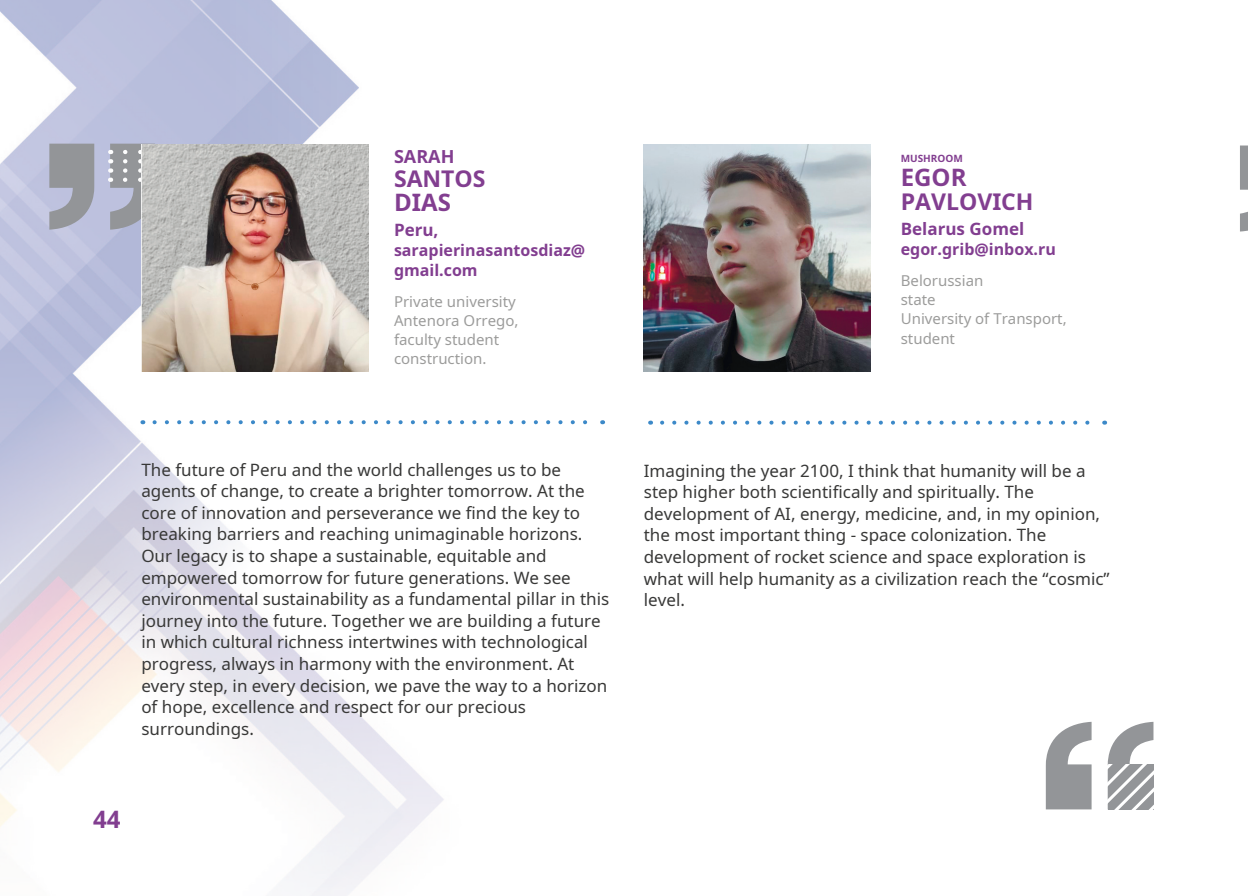
<style>
.page{position:relative;width:1248px;height:896px;background:#fff}
.page>*{position:absolute;margin:0;border:0;box-sizing:border-box;transform-origin:0 0}
.t1{font:700 24px "Noto Sans";color:#823e90}
.t2{font:700 23px "Noto Sans";color:#823e90}
.t3{font:700 18px "Noto Sans";color:#823e90}
.t4{font:17px/21.6px "Noto Sans";color:#383837}
.t5{font:700 17px "Noto Sans";color:#823e90}
.t6{font:700 16px/20px "Noto Sans";color:#823e90}
.t7{font:15px/19.2px "Noto Sans";color:#9c9c9b}
.t8{font:700 10px "Noto Sans";color:#823e90}
</style>
<div class="page">
<img style="left:0;top:0;width:561px;height:896px">
<svg style="left:49px;top:144px;width:45px;height:86px;background:#9c9fa7"></svg>
<svg style="left:110px;top:144px;width:46px;height:86px;background:#a1a3ac"></svg>
<svg style="left:1045px;top:722px;width:46px;height:87px"></svg>
<svg style="left:1107px;top:722px;width:46px;height:87px"></svg>
<img style="left:141px;top:145px;width:227px;height:227px">
<svg style="left:154px;top:420px;width:434px;height:4px"></svg>
<svg style="left:662px;top:421px;width:428px;height:4px"></svg>
<img style="left:643px;top:145px;width:227px;height:226px">
<svg style="left:1240px;top:145px;width:7px;height:86px"></svg>
<p class="t3" style="left:394px;top:143px;width:62px">SARAH</p>
<h2 class="t2" style="left:394px;top:162px;width:93px">SANTOS</h2>
<h1 class="t1" style="left:394px;top:185px;width:58px">DIAS</h1>
<p class="t5" style="left:394px;top:218px;width:46px">Peru,</p>
<p class="t6" style="left:394px;top:240px;width:193px">sarapierinasantosdiaz@ gmail.com</p>
<p class="t7" style="left:394px;top:291px;width:126px">Private university<br>Antenora Orrego, faculty student construction.</p>
<p class="t8" style="left:900px;top:151px;width:64px">MUSHROOM</p>
<h1 class="t1" style="left:900px;top:160px;width:67px">EGOR</h1>
<h2 class="t2" style="left:900px;top:185px;width:134px">PAVLOVICH</h2>
<p class="t5" style="left:900px;top:217px;width:125px">Belarus Gomel</p>
<p class="t6" style="left:900px;top:239px;width:157px">egor.grib@inbox.ru</p>
<p class="t7" style="left:900px;top:270px;width:167px">Belorussian<br>state<br>University of Transport, student</p>
<p class="t4" style="left:141px;top:458px;width:469px">The future of Peru and the world challenges us to be agents of change, to create a brighter tomorrow. At the core of innovation and perseverance we find the key to breaking barriers and reaching unimaginable horizons.<br>Our legacy is to shape a sustainable, equitable and empowered tomorrow for future generations. We see environmental sustainability as a fundamental pillar in this journey into the future. Together we are building a future in which cultural richness intertwines with technological progress, always in harmony with the environment. At every step, in every decision, we pave the way to a horizon of hope, excellence and respect for our precious surroundings.</p>
<p class="t4" style="left:643px;top:459px;width:467px">Imagining the year 2100, I think that humanity will be a step higher both scientifically and spiritually. The development of AI, energy, medicine, and, in my opinion, the most important thing - space colonization. The development of rocket science and space exploration is what will help humanity as a civilization reach the “cosmic” level.</p>
<h1 class="t1" style="left:93px;top:802px;width:29px">44</h1>
</div>
